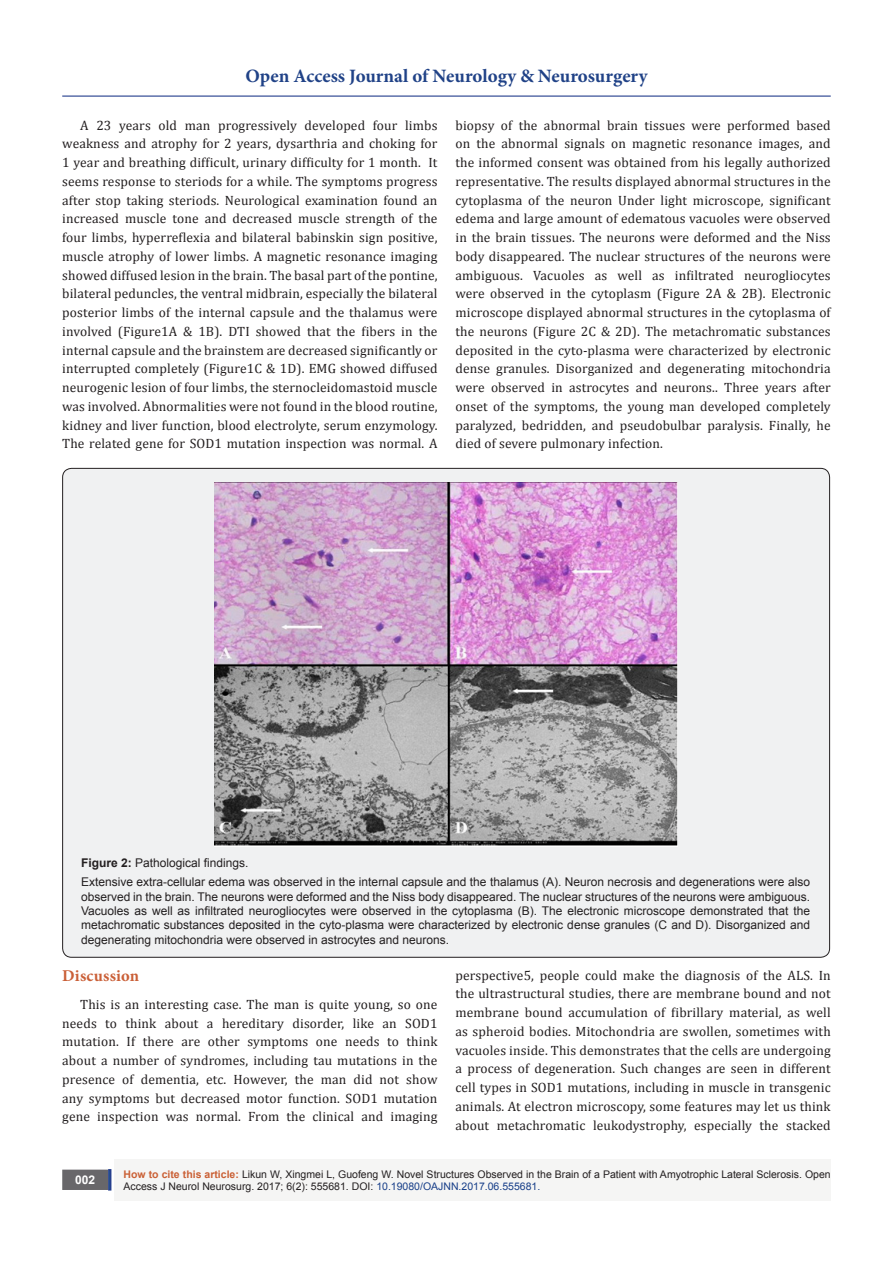
<style>
.page{position:relative;width:893px;height:1263px;background:#fff}
.page>*{position:absolute;margin:0;border:0;box-sizing:border-box;transform-origin:0 0}
.t1{font:700 18.9px "Minion Pro";color:#204287}
.t2{font:700 16.5px "Minion Pro";letter-spacing:.01em;color:#ca5f37}
.t3{font:13.5px/18.8px "Cambria";letter-spacing:.01em;color:#231f20;text-align:justify}
.t4{font:12px/14.4px "Arial";color:#231f20}
.t5{font:700 12px "Arial";color:#fff}
.t6{font:10.5px/12.6px "Arial";color:#231f20}
.s1{font-weight:700}
.s2{font-weight:700;color:#ca6035}
.s3{color:#183f89}
</style>
<div class="page">
<div style="left:115px;top:1160px;width:716px;height:41px;background:#f5f5f4"></div>
<div style="left:63px;top:1170px;width:44px;height:19px;background:#68676a"></div>
<div style="left:62px;top:1169px;width:46px;height:21px;border:2px solid #68676a"></div>
<div style="left:108px;top:1169px;width:3px;height:21px;background:#1c6d90;border:2px solid #253f8e"></div>
<hr style="left:62px;top:96px;width:769px;height:1px;background:#253f8e">
<div style="left:63px;top:468px;width:767px;height:489px;background:#f0f1f2;border-radius:9px"></div>
<img style="left:215px;top:482px;width:462px;height:365px">
<h1 class="t1" style="left:245px;top:63px;width:404px">Open Access Journal of Neurology &amp; Neurosurgery</h1>
<p class="t3" style="left:62px;top:116px;width:377px;text-indent:18px">A 23 years old man progressively developed four limbs weakness and atrophy for 2 years, dysarthria and choking for 1 year and breathing difficult, urinary difficulty for 1 month. It seems response to steriods for a while. The symptoms progress after stop taking steriods. Neurological examination found an increased muscle tone and decreased muscle strength of the four limbs, hyperreflexia and bilateral babinskin sign positive, muscle atrophy of lower limbs. A magnetic resonance imaging showed diffused lesion in the brain. The basal part of the pontine, bilateral peduncles, the ventral midbrain, especially the bilateral posterior limbs of the internal capsule and the thalamus were involved (Figure1A &amp; 1B). DTI showed that the fibers in the internal capsule and the brainstem are decreased significantly or interrupted completely (Figure1C &amp; 1D). EMG showed diffused neurogenic lesion of four limbs, the sternocleidomastoid muscle was involved. Abnormalities were not found in the blood routine, kidney and liver function, blood electrolyte, serum enzymology.<br>The related gene for SOD1 mutation inspection was normal. A</p>
<p class="t3" style="left:455px;top:116px;width:377px">biopsy of the abnormal brain tissues were performed based on the abnormal signals on magnetic resonance images, and the informed consent was obtained from his legally authorized representative. The results displayed abnormal structures in the cytoplasma of the neuron Under light microscope, significant edema and large amount of edematous vacuoles were observed in the brain tissues. The neurons were deformed and the Niss body disappeared. The nuclear structures of the neurons were ambiguous. Vacuoles as well as infiltrated neurogliocytes were observed in the cytoplasm (Figure 2A &amp; 2B). Electronic microscope displayed abnormal structures in the cytoplasma of the neurons (Figure 2C &amp; 2D). The metachromatic substances deposited in the cyto-plasma were characterized by electronic dense granules. Disorganized and degenerating mitochondria were observed in astrocytes and neurons.. Three years after onset of the symptoms, the young man developed completely paralyzed, bedridden, and pseudobulbar paralysis. Finally, he died of severe pulmonary infection.</p>
<p class="t4" style="left:81px;top:854px;width:730px;line-height:18.9px"><span class="s1">Figure 2:</span> Pathological findings.<br>Extensive extra-cellular edema was observed in the internal capsule and the thalamus (A). Neuron necrosis and degenerations were also</p>
<p class="t4" style="left:81px;top:889px;width:730px;text-align:justify">observed in the brain. The neurons were deformed and the Niss body disappeared. The nuclear structures of the neurons were ambiguous.<br>Vacuoles as well as infiltrated neurogliocytes were observed in the cytoplasma (B). The electronic microscope demonstrated that the metachromatic substances deposited in the cyto-plasma were characterized by electronic dense granules (C and D). Disorganized and degenerating mitochondria were observed in astrocytes and neurons.</p>
<p class="t2" style="left:62px;top:964px;width:78px">Discussion</p>
<p class="t3" style="left:62px;top:995px;width:377px;text-indent:18px">This is an interesting case. The man is quite young, so one needs to think about a hereditary disorder, like an SOD1 mutation. If there are other symptoms one needs to think about a number of syndromes, including tau mutations in the presence of dementia, etc. However, the man did not show any symptoms but decreased motor function. SOD1 mutation gene inspection was normal. From the clinical and imaging</p>
<p class="t3" style="left:455px;top:965px;width:377px">perspective5, people could make the diagnosis of the ALS. In the ultrastructural studies, there are membrane bound and not membrane bound accumulation of fibrillary material, as well as spheroid bodies. Mitochondria are swollen, sometimes with vacuoles inside. This demonstrates that the cells are undergoing a process of degeneration. Such changes are seen in different cell types in SOD1 mutations, including in muscle in transgenic animals. At electron microscopy, some features may let us think about metachromatic leukodystrophy, especially the stacked</p>
<p class="t5" style="left:75px;top:1172px;width:22px">002</p>
<p class="t6" style="left:124px;top:1168px;width:709px"><span class="s2">How to cite this article:</span> Likun W, Xingmei L, Guofeng W. Novel Structures Observed in the Brain of a Patient with Amyotrophic Lateral Sclerosis. Open<br>Access J Neurol Neurosurg. 2017; 6(2): 555681. DOI: <span class="s3">10.19080/OAJNN.2017.06.555681.</span></p>
</div>
